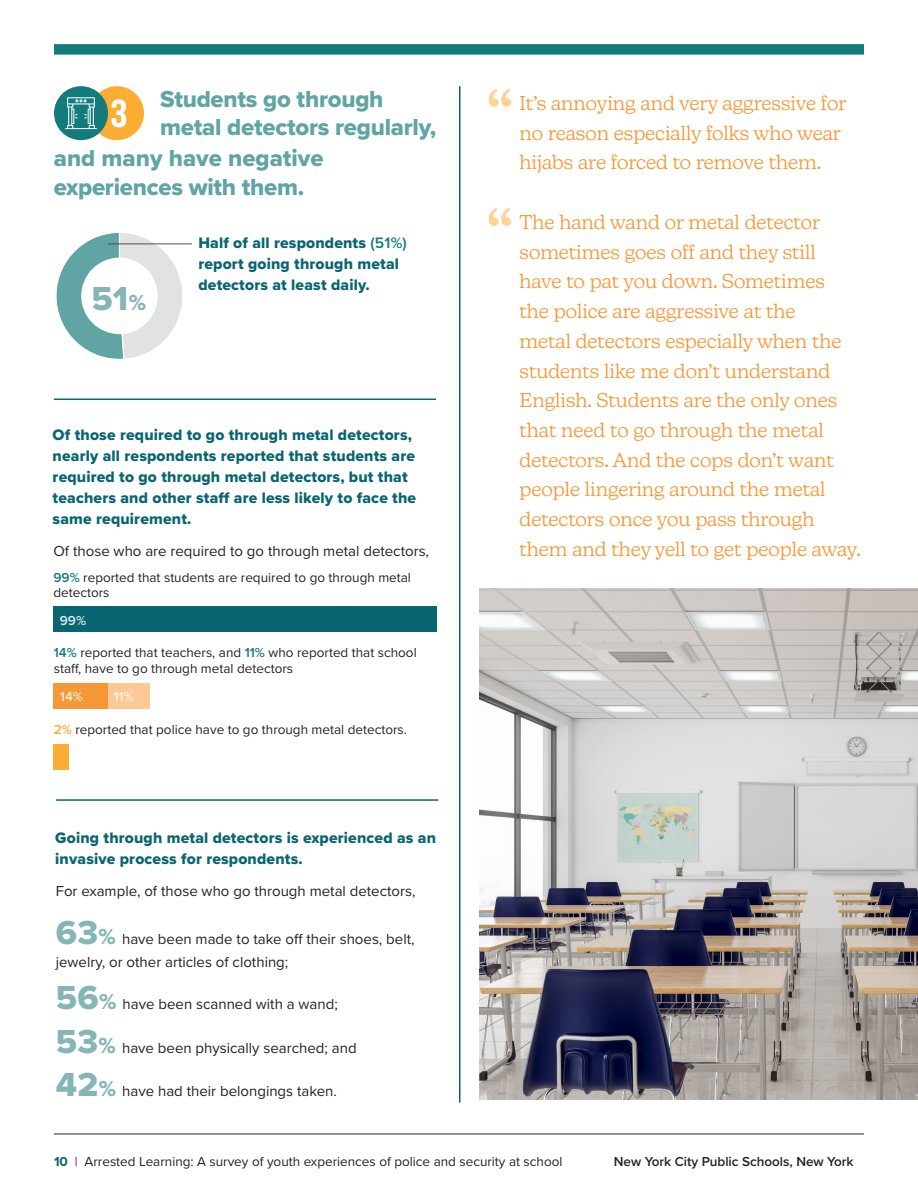
<style>
.page{position:relative;width:918px;height:1188px;background:#fff}
.page>*{position:absolute;margin:0;border:0;box-sizing:border-box;transform-origin:0 0}
.Q_-_Quote_1{font:300 72px "Kansas New";color:#fed397}
.H2_-_Heading_2{font:39px "Bebas Neue Pro Sm E Eb";color:#fff}
.H4_-_Heading_4{font:34.5px "Proxima Nova Extrabld";color:#86b5b6}
.H3_-_Heading_3{font:24px/28.8px "Proxima Nova Extrabld";letter-spacing:-.01em;color:#60a4a4}
.Q_-_Quote_1-2{font:300 19.8px/29.7px "Kansas New";color:#f79838}
.H4_-_Heading_4-2{font:15.75px/21px "Proxima Nova Extrabld";letter-spacing:.01em;color:#096571}
.P4_-_paragra__0225{font:15px/22.5px "Proxima Nova";color:#262321}
.V1_-_graphic_label_9{font:13.5px/15.8px "Proxima Nova";color:#262321}
.t1{font:600 13.5px "Proxima Nova";color:#262321}
.V1_-_graphic_label_9-2{font:600 13.5px "Proxima Nova";color:#fef5e7}
.V1_-_graphic_label_9-3{font:600 13.5px "Proxima Nova";color:#d6eeee}
.V1_-_graphic_label_9-4{font:600 13.5px "Proxima Nova";color:#feecd1}
.s1{font-size:22.5px}
.s2{font-family:"Proxima Nova";font-weight:600;color:#137b7c}
.s3{font-weight:600;color:#137b7c}
.s4{font-weight:600;color:#fbad34}
.s5{font-family:"Proxima Nova Extrabld";font-size:34.5px;color:#86b5b6}
.s6{font-family:"Proxima Nova Extrabld";font-size:22.5px;color:#86b5b6}
.s7{font-weight:700;color:#096571}
</style>
<div class="page">
<hr style="left:54px;top:1134px;width:810px;height:1px;background:#262321">
<div style="left:54px;top:44px;width:810px;height:11px;background:#137b7c"></div>
<div style="left:90px;top:86px;width:54px;height:54px;background:#fbad34;border-radius:50%"></div>
<div style="left:54px;top:86px;width:54px;height:54px;background:#137b7c;border-radius:50%"></div>
<svg style="left:65px;top:97px;width:32px;height:32px"></svg>
<div style="left:107px;top:683px;width:43px;height:26px;background:#fcc895"></div>
<div style="left:54px;top:607px;width:383px;height:25px;background:#096571"></div>
<div style="left:54px;top:683px;width:54px;height:26px;background:#f79838"></div>
<div style="left:54px;top:744px;width:15px;height:25px;background:#fbad34"></div>
<hr style="left:459px;top:86px;width:1px;height:1017px;background:#096571">
<hr style="left:54px;top:399px;width:382px;height:1px;background:#096571">
<hr style="left:56px;top:799px;width:382px;height:2px;background:#096571">
<img style="left:479px;top:589px;width:439px;height:511px">
<svg style="left:56px;top:232px;width:128px;height:127px"></svg>
<div style="left:81px;top:258px;width:77px;height:76px;background:#fff;border-radius:50%"></div>
<hr style="left:108px;top:244px;width:84px;height:1px;background:#4e4e4e">
<p class="H3_-_Heading_3" style="left:160px;top:84px;width:278px">Students go through metal detectors regularly,</p>
<p class="H3_-_Heading_3" style="left:54px;top:144px;width:271px">and many have negative experiences with them.</p>
<p class="H2_-_Heading_2" style="left:111px;top:90px;width:18px">3</p>
<p class="H4_-_Heading_4" style="left:91px;top:272px;width:56px">51<span class="s1">%</span></p>
<p class="H4_-_Heading_4-2" style="left:198px;top:232px;width:210px">Half of all respondents <span class="s2">(51%) </span>report going through metal detectors at least daily.</p>
<p class="H4_-_Heading_4-2" style="left:53px;top:424px;width:365px">Of those required to go through metal detectors, nearly all respondents reported that students are required to go through metal detectors, but that teachers and other staff are less likely to face the same requirement.</p>
<p class="P4_-_paragra__0225" style="left:54px;top:539px;width:377px">Of those who are required to go through metal detectors,</p>
<p class="V1_-_graphic_label_9" style="left:54px;top:569px;width:359px"><span class="s3">99%</span> reported that students are required to go through metal detectors</p>
<p class="V1_-_graphic_label_9-3" style="left:60px;top:610px;width:28px">99%</p>
<p class="V1_-_graphic_label_9" style="left:54px;top:644px;width:364px"><span class="s3">14%</span> reported that teachers, and <span class="s3">11%</span> who reported that school staff, have to go through metal detectors</p>
<p class="V1_-_graphic_label_9-4" style="left:60px;top:687px;width:25px">14%</p>
<p class="V1_-_graphic_label_9-2" style="left:113px;top:687px;width:22px">11%</p>
<p class="V1_-_graphic_label_9" style="left:54px;top:721px;width:355px"><span class="s4">2%</span> reported that police have to go through metal detectors.</p>
<p class="H4_-_Heading_4-2" style="left:55px;top:827px;width:382px">Going through metal detectors is experienced as an invasive process for respondents.</p>
<p class="P4_-_paragra__0225" style="left:56px;top:879px;width:361px">For example, of those who go through metal detectors,</p>
<p class="P4_-_paragra__0225" style="left:56px;top:927px;width:360px"><span class="s5">63</span><span class="s6">%</span> have been made to take off their shoes, belt, jewelry, or other articles of clothing;</p>
<p class="P4_-_paragra__0225" style="left:56px;top:992px;width:284px"><span class="s5">56</span><span class="s6">%</span> have been scanned with a wand;</p>
<p class="P4_-_paragra__0225" style="left:56px;top:1036px;width:302px"><span class="s5">53</span><span class="s6">%</span> have been physically searched; and</p>
<p class="P4_-_paragra__0225" style="left:56px;top:1080px;width:283px"><span class="s5">42</span><span class="s6">%</span> have had their belongings taken.</p>
<p class="Q_-_Quote_1" style="left:486px;top:73px;width:30px">“</p>
<p class="Q_-_Quote_1-2" style="left:520px;top:88px;width:328px">It’s annoying and very aggressive for no reason especially folks who wear hijabs are forced to remove them.</p>
<p class="Q_-_Quote_1" style="left:486px;top:192px;width:30px">“</p>
<p class="Q_-_Quote_1-2" style="left:520px;top:207px;width:343px">The hand wand or metal detector sometimes goes off and they still have to pat you down. Sometimes<br>the police are aggressive at the<br>metal detectors especially when the students like me don’t understand English. Students are the only ones that need to go through the metal detectors. And the cops don’t want people lingering around the metal detectors once you pass through them and they yell to get people away.</p>
<p class="V1_-_graphic_label_9" style="left:54px;top:1153px;width:510px"><span class="s7">10</span> | Arrested Learning: A survey of youth experiences of police and security at school</p>
<p class="t1" style="left:614px;top:1152px;width:241px">New York City Public Schools, New York</p>
</div>
